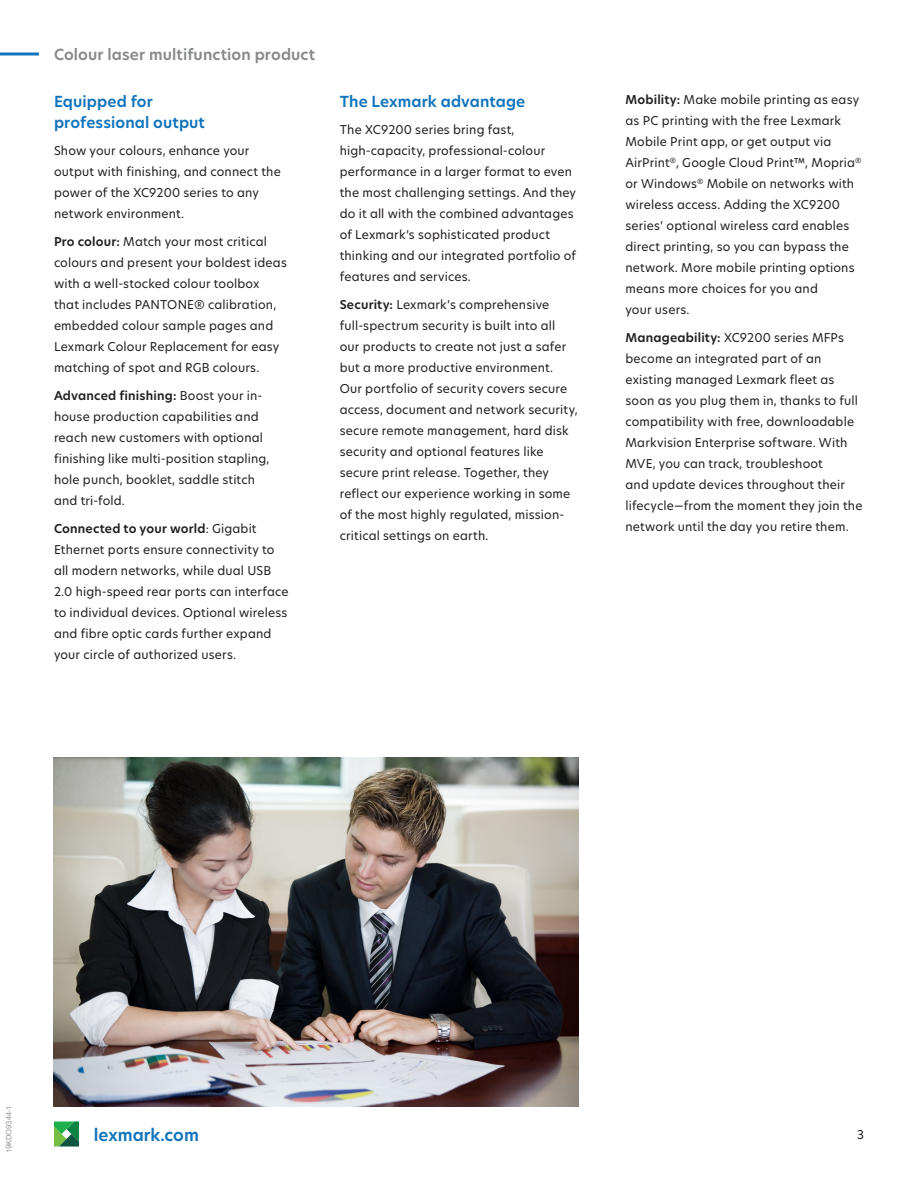
<style>
.page{position:relative;width:918px;height:1188px;background:#fff}
.page>*{position:absolute;margin:0;border:0;box-sizing:border-box;transform-origin:0 0}
.URL{font:600 16.5px "TP Hero";color:#1074bc}
.Body_header_-_level{font:600 15px/21px "TP Hero";letter-spacing:.005em;color:#1074bc}
.Document_label{font:600 15px "TP Hero";letter-spacing:.01em;color:#87898c}
.Body_Copy{font:12px/21px "TP Hero";letter-spacing:.015em;color:#231f20}
.Body_Copy_-_keep_wit{font:12px/21px "TP Hero";letter-spacing:.015em;color:#231f20}
.t1{font:7.5px "Arial Unicode MS";color:#939598}
.s1{font-weight:600}
</style>
<div class="page">
<svg style="left:0;top:52px;width:39px;height:4px"></svg>
<svg style="left:54px;top:1121px;width:25px;height:26px"></svg>
<img style="left:54px;top:758px;width:524px;height:349px">
<p class="Document_label" style="left:54px;top:44px;width:263px">Colour laser multifunction product</p>
<p class="Body_header_-_level" style="left:54px;top:91px;width:152px">Equipped for professional output</p>
<p class="Body_Copy" style="left:54px;top:140px;width:228px">Show your colours, enhance your output with finishing, and connect the power of the XC9200 series to any network environment.</p>
<p class="Body_Copy" style="left:54px;top:231px;width:235px"><span class="s1">Pro colour:</span> Match your most critical colours and present your boldest ideas with a well-stocked colour toolbox that includes PANTONE® calibration, embedded colour sample pages and Lexmark Colour Replacement for easy matching of spot and RGB colours.</p>
<p class="Body_Copy" style="left:54px;top:385px;width:217px"><span class="s1">Advanced finishing:</span> Boost your in&shy;house production capabilities and reach new customers with optional finishing like multi-position stapling, hole punch, booklet, saddle stitch and tri-fold.</p>
<p class="Body_Copy" style="left:54px;top:517px;width:236px"><span class="s1">Connected to your world</span>: Gigabit Ethernet ports ensure connectivity to all modern networks, while dual USB 2.0 high-speed rear ports can interface to individual devices. Optional wireless and fibre optic cards further expand your circle of authorized users.</p>
<p class="Body_header_-_level" style="left:340px;top:91px;width:187px">The Lexmark advantage</p>
<p class="Body_Copy_-_keep_wit" style="left:340px;top:119px;width:238px">The XC9200 series bring fast, high-capacity, professional-colour performance in a larger format to even the most challenging settings. And they do it all with the combined advantages of Lexmark’s sophisticated product thinking and our integrated portfolio of features and services.</p>
<p class="Body_Copy" style="left:340px;top:294px;width:239px"><span class="s1">Security:</span> Lexmark’s comprehensive full-spectrum security is built into all our products to create not just a safer but a more productive environment.<br>Our portfolio of security covers secure access, document and network security, secure remote management, hard disk security and optional features like secure print release. Together, they reflect our experience working in some of the most highly regulated, mission&shy;critical settings on earth.</p>
<p class="Body_Copy" style="left:626px;top:89px;width:238px"><span class="s1">Mobility:</span> Make mobile printing as easy as PC printing with the free Lexmark Mobile Print app, or get output via AirPrint<sup>®</sup>, Google Cloud Print™, Mopria<sup>® </sup>or Windows<sup>®</sup> Mobile on networks with wireless access. Adding the XC9200 series’ optional wireless card enables direct printing, so you can bypass the network. More mobile printing options means more choices for you and<br>your users.</p>
<p class="Body_Copy_-_keep_wit" style="left:626px;top:327px;width:239px"><span class="s1">Manageability:</span> XC9200 series MFPs become an integrated part of an existing managed Lexmark fleet as soon as you plug them in, thanks to full compatibility with free, downloadable Markvision Enterprise software. With MVE, you can track, troubleshoot<br>and update devices throughout their lifecycle—from the moment they join the network until the day you retire them.</p>
<p class="t1" style="left:3px;top:1153px;width:49px;rotate:-90deg">19KDO9344-1</p>
<p class="URL" style="left:94px;top:1123px;width:106px">lexmark.com</p>
<p class="Body_Copy" style="left:857px;top:1124px;width:8px">3</p>
</div>
